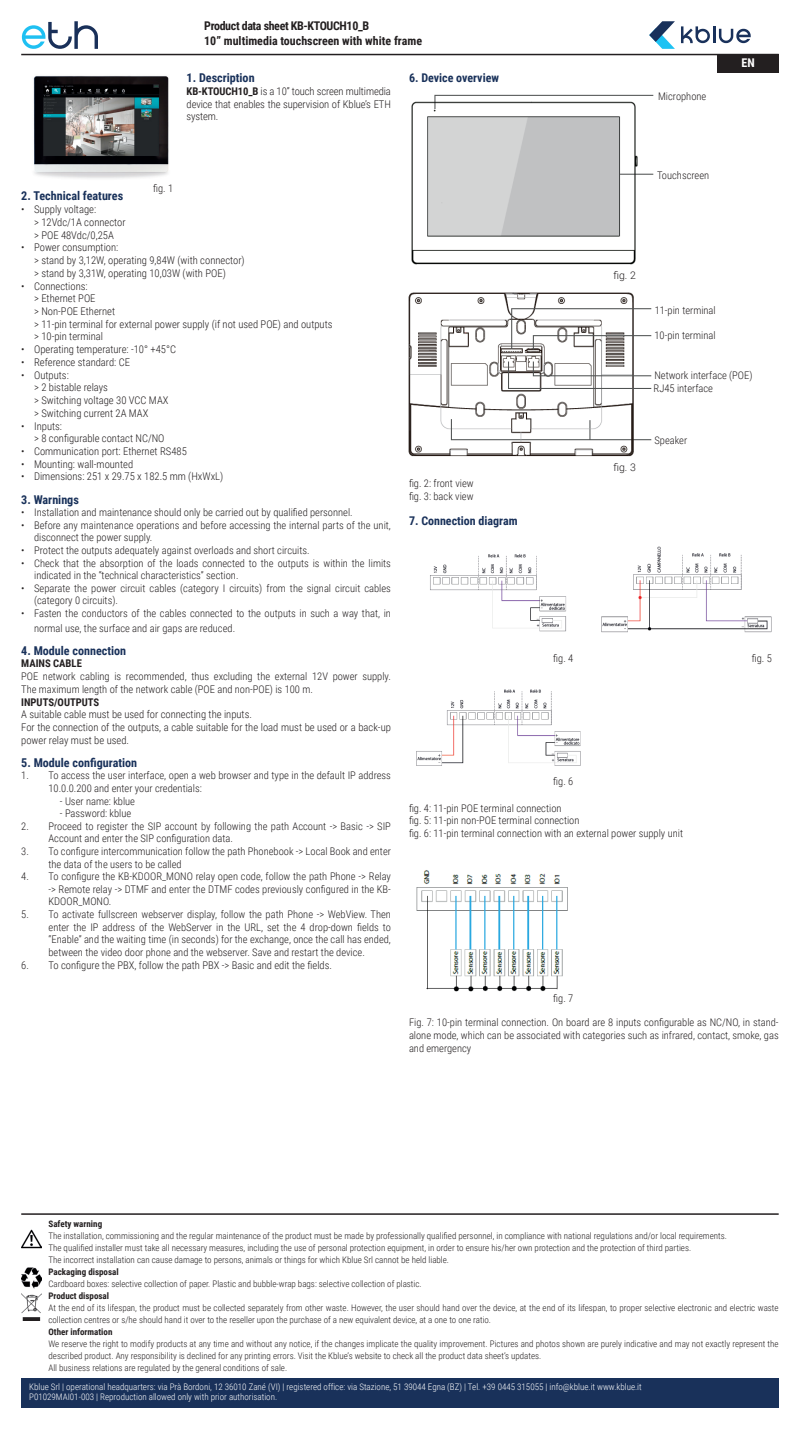
<style>
.page{position:relative;width:800px;height:1429px;background:#fff}
.page>*{position:absolute;margin:0;border:0;box-sizing:border-box;transform-origin:0 0}
.t1{font:700 12.15px "Roboto Condensed";color:#19315a}
.t2{font:700 12px/14.4px "Roboto Condensed";color:#231f20}
.t3{font:700 12px "Roboto Condensed";color:#19315a}
.t4{font:700 12px "Roboto Condensed";color:#fff}
.t5{font:300 10.65px/12.8px "Roboto Condensed";color:#231f20}
.t6{font:700 10.65px "Roboto Condensed";color:#231f20}
.t7{font:300 10.5px/12.6px "Roboto Condensed";color:#231f20}
.t8{font:300 10.5px "Roboto";color:#231f20}
.t9{font:300 9px/12px "Roboto Condensed";color:#231f20}
.t10{font:300 9px/10.8px "Roboto Condensed";color:#fff}
.t11{font:700 9px "Roboto Condensed";color:#231f20}
.s1{font-weight:700}
</style>
<div class="page">
<div style="left:21px;top:1378px;width:757px;height:29px;background:#19315a"></div>
<hr style="left:21px;top:1213px;width:757px;height:2px;background:#231f20">
<hr style="left:21px;top:54px;width:757px;height:1px;background:#231f20">
<div style="left:717px;top:55px;width:61px;height:18px;background:#231f20"></div>
<img style="left:430px;top:546px;width:342px;height:87px">
<img style="left:416px;top:689px;width:165px;height:77px">
<img style="left:33px;top:75px;width:136px;height:104px">
<img style="left:411px;top:94px;width:243px;height:171px">
<img style="left:408px;top:292px;width:244px;height:165px">
<img style="left:416px;top:870px;width:152px;height:122px">
<img style="left:21px;top:1229px;width:21px;height:20px">
<img style="left:21px;top:1268px;width:21px;height:20px">
<img style="left:22px;top:1294px;width:19px;height:26px">
<svg style="left:681px;top:26px;width:28px;height:17px"></svg>
<hr style="left:712px;top:26px;width:3px;height:17px;background:#19315b">
<svg style="left:718px;top:29px;width:32px;height:14px"></svg>
<svg style="left:649px;top:21px;width:25px;height:28px"></svg>
<svg style="left:22px;top:21px;width:76px;height:28px"></svg>
<p class="t2" style="left:204px;top:18px;width:219px">Product data sheet KB-KTOUCH10_B<br>10” multimedia touchscreen with white frame</p>
<p class="t1" style="left:186px;top:69px;width:70px">1. Description</p>
<p class="t5" style="left:186px;top:84px;width:206px;text-align:justify"><span class="s1">KB-KTOUCH10_B</span> is a 10” touch screen multimedia device that enables the supervision of Kblue’s ETH system.</p>
<p class="t3" style="left:409px;top:69px;width:91px">6. Device overview</p>
<p class="t7" style="left:658px;top:90px;width:50px">Microphone</p>
<p class="t7" style="left:656px;top:169px;width:54px">Touchscreen</p>
<p class="t4" style="left:741px;top:54px;width:15px">EN</p>
<p class="t7" style="left:153px;top:182px;width:22px">fig. 1</p>
<p class="t1" style="left:21px;top:188px;width:103px">2. Technical features</p>
<p class="t5" style="left:34px;top:203px;width:93px;text-indent:-13px">• Supply voltage:<br>&gt; 12Vdc/1A connector &gt; POE 48Vdc/0,25A</p>
<p class="t5" style="left:34px;top:241px;width:212px;text-indent:-13px">• Power consumption:<br>&gt; stand by 3,12W, operating 9,84W (with connector) &gt; stand by 3,31W, operating 10,03W (with POE)</p>
<p class="t5" style="left:34px;top:279px;width:300px;text-indent:-13px">• Connections:<br>&gt; Ethernet POE<br>&gt; Non-POE Ethernet<br>&gt; 11-pin terminal for external power supply (if not used POE) and outputs &gt; 10-pin terminal</p>
<p class="t5" style="left:21px;top:343px;width:156px">• Operating temperature: -10° +45°C</p>
<p class="t5" style="left:21px;top:355px;width:110px">• Reference standard: CE</p>
<p class="t5" style="left:34px;top:368px;width:136px;text-indent:-13px">• Outputs:<br>&gt; 2 bistable relays<br>&gt; Switching voltage 30 VCC MAX &gt; Switching current 2A MAX</p>
<p class="t5" style="left:34px;top:419px;width:132px;text-indent:-13px">• Inputs:<br>&gt; 8 configurable contact NC/NO</p>
<p class="t5" style="left:21px;top:444px;width:167px">• Communication port: Ethernet RS485</p>
<p class="t5" style="left:21px;top:457px;width:113px">• Mounting: wall-mounted</p>
<p class="t5" style="left:21px;top:470px;width:203px">• Dimensions: 251 x 29.75 x 182.5 mm (HxWxL)</p>
<p class="t1" style="left:21px;top:491px;width:59px">3. Warnings</p>
<p class="t7" style="left:21px;top:506px;width:333px">• Installation and maintenance should only be carried out by qualified personnel.</p>
<p class="t7" style="left:34px;top:518px;width:358px;text-indent:-13px">• Before any maintenance operations and before accessing the internal parts of the unit, disconnect the power supply.</p>
<p class="t7" style="left:21px;top:543px;width:290px">• Protect the outputs adequately against overloads and short circuits.</p>
<p class="t7" style="left:34px;top:556px;width:358px;text-indent:-13px">• Check that the absorption of the loads connected to the outputs is within the limits indicated in the “technical characteristics” section.</p>
<p class="t7" style="left:34px;top:581px;width:358px;text-indent:-13px">• Separate the power circuit cables (category I circuits) from the signal circuit cables (category 0 circuits).</p>
<p class="t7" style="left:34px;top:606px;width:358px;line-height:14.5px;text-indent:-13px">• Fasten the conductors of the cables connected to the outputs in such a way that, in normal use, the surface and air gaps are reduced.</p>
<p class="t1" style="left:21px;top:642px;width:106px">4. Module connection</p>
<p class="t6" style="left:21px;top:656px;width:62px">MAINS CABLE</p>
<p class="t7" style="left:21px;top:669px;width:371px">POE network cabling is recommended, thus excluding the external 12V power supply.<br>The maximum length of the network cable (POE and non-POE) is 100 m.</p>
<p class="t6" style="left:21px;top:694px;width:80px">INPUTS/OUTPUTS</p>
<p class="t5" style="left:21px;top:708px;width:371px">A suitable cable must be used for connecting the inputs.<br>For the connection of the outputs, a cable suitable for the load must be used or a back-up power relay must be used.</p>
<p class="t1" style="left:21px;top:754px;width:117px">5. Module configuration</p>
<p class="t7" style="left:49px;top:769px;width:344px;text-indent:-27px">1. To access the user interface, open a web browser and type in the default IP address<br>10.0.0.200 and enter your credentials:</p>
<p class="t7" style="left:60px;top:794px;width:77px">- User name: kblue</p>
<p class="t7" style="left:60px;top:807px;width:73px">- Password: kblue</p>
<p class="t7" style="left:49px;top:819px;width:344px;text-indent:-27px">2. Proceed to register the SIP account by following the path Account -&gt; Basic -&gt; SIP<br>Account and enter the SIP configuration data.</p>
<p class="t7" style="left:49px;top:844px;width:344px;text-indent:-27px">3. To configure intercommunication follow the path Phonebook -&gt; Local Book and enter the data of the users to be called</p>
<p class="t7" style="left:49px;top:870px;width:344px;text-align:justify;text-indent:-27px">4. To configure the KB-KDOOR_MONO relay open code, follow the path Phone -&gt; Relay -&gt; Remote relay -&gt; DTMF and enter the DTMF codes previously configured in the KB-KDOOR_MONO.</p>
<p class="t7" style="left:49px;top:907px;width:344px;text-align:justify;text-indent:-27px">5. To activate fullscreen webserver display, follow the path Phone -&gt; WebView. Then enter the IP address of the WebServer in the URL, set the 4 drop-down fields to “Enable” and the waiting time (in seconds) for the exchange, once the call has ended, between the video door phone and the webserver. Save and restart the device.</p>
<p class="t5" style="left:21px;top:958px;width:312px">6. To configure the PBX, follow the path PBX -&gt; Basic and edit the fields.</p>
<p class="t7" style="left:409px;top:477px;width:66px">fig. 2: front view fig. 3: back view</p>
<p class="t3" style="left:409px;top:512px;width:110px">7. Connection diagram</p>
<p class="t8" style="left:613px;top:268px;width:24px">fig. 2</p>
<p class="t8" style="left:613px;top:460px;width:24px">fig. 3</p>
<p class="t7" style="left:654px;top:303px;width:63px">11-pin terminal</p>
<p class="t7" style="left:654px;top:329px;width:63px">10-pin terminal</p>
<p class="t7" style="left:653px;top:369px;width:100px">Network interface (POE)<br>RJ45 interface</p>
<p class="t7" style="left:654px;top:433px;width:34px">Speaker</p>
<p class="t7" style="left:553px;top:652px;width:22px">fig. 4</p>
<p class="t7" style="left:751px;top:652px;width:22px">fig. 5</p>
<p class="t7" style="left:553px;top:774px;width:22px">fig. 6</p>
<p class="t7" style="left:409px;top:801px;width:275px">fig. 4: 11-pin POE terminal connection<br>fig. 5: 11-pin non-POE terminal connection<br>fig. 6: 11-pin terminal connection with an external power supply unit</p>
<p class="t7" style="left:553px;top:992px;width:22px">fig. 7</p>
<p class="t7" style="left:409px;top:1016px;width:371px;text-align:justify">Fig. 7: 10-pin terminal connection. On board are 8 inputs configurable as NC/NO, in stand&shy;alone mode, which can be associated with categories such as infrared, contact, smoke, gas and emergency</p>
<p class="t11" style="left:48px;top:1217px;width:55px">Safety warning</p>
<p class="t9" style="left:48px;top:1229px;width:679px">The installation, commissioning and the regular maintenance of the product must be made by professionally qualified personnel, in compliance with national regulations and/or local requirements.<br>The qualified installer must take all necessary measures, including the use of personal protection equipment, in order to ensure his/her own protection and the protection of third parties.<br>The incorrect installation can cause damage to persons, animals or things for which Kblue Srl cannot be held liable.</p>
<p class="t11" style="left:48px;top:1265px;width:72px">Packaging disposal</p>
<p class="t9" style="left:48px;top:1277px;width:374px">Cardboard boxes: selective collection of paper. Plastic and bubble-wrap bags: selective collection of plastic.</p>
<p class="t11" style="left:48px;top:1289px;width:62px">Product disposal</p>
<p class="t9" style="left:48px;top:1301px;width:731px">At the end of its lifespan, the product must be collected separately from other waste. However, the user should hand over the device, at the end of its lifespan, to proper selective electronic and electric waste collection centres or s/he should hand it over to the reseller upon the purchase of a new equivalent device, at a one to one ratio.</p>
<p class="t11" style="left:48px;top:1325px;width:65px">Other information</p>
<p class="t9" style="left:48px;top:1337px;width:731px">We reserve the right to modify products at any time and without any notice, if the changes implicate the quality improvement. Pictures and photos shown are purely indicative and may not exactly represent the described product. Any responsibility is declined for any printing errors. Visit the Kblue’s website to check all the product data sheet’s updates.<br>All business relations are regulated by the general conditions of sale.</p>
<p class="t10" style="left:29px;top:1380px;width:614px">Kblue Srl | operational headquarters: via Prà Bordoni, 12 36010 Zané (VI) | registered office: via Stazione, 51 39044 Egna (BZ) | Tel. +39 0445 315055 | info@kblue.it www.kblue.it<br>P01029MAI01-003 | Reproduction allowed only with prior authorisation.</p>
</div>
